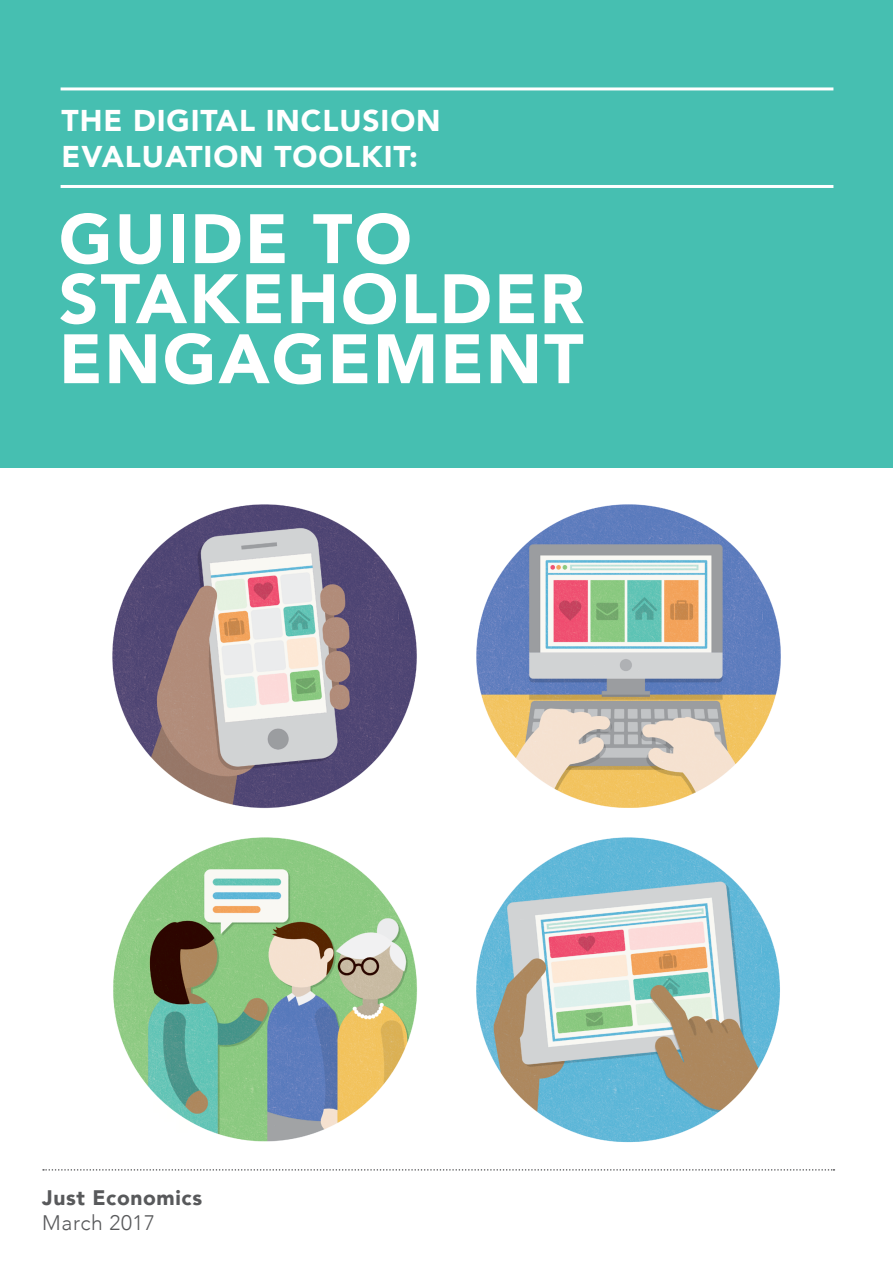
<style>
.page{position:relative;width:893px;height:1263px;background:#fff}
.page>*{position:absolute;margin:0;border:0;box-sizing:border-box;transform-origin:0 0}
.t1{font:900 69px/60px "Avenir";letter-spacing:.03em;color:#fff}
.t2{font:900 30px/36px "Avenir";letter-spacing:.03em;color:#fff}
.H1_-_Avenir{font:900 21px/25.5px "Avenir";letter-spacing:.03em;color:#58595b}
.s1{font-weight:300}
</style>
<div class="page">
<div style="left:0;top:0;width:893px;height:468px;background:#46bfb1"></div>
<hr style="left:61px;top:87px;width:772px;height:3px;background:#fff">
<hr style="left:61px;top:185px;width:772px;height:3px;background:#fff">
<svg style="left:43px;top:1169px;width:791px;height:1px"></svg>
<img style="left:112px;top:504px;width:305px;height:304px">
<img style="left:476px;top:504px;width:305px;height:304px">
<img style="left:476px;top:837px;width:304px;height:306px">
<img style="left:113px;top:837px;width:304px;height:305px">
<h1 class="t2" style="left:62px;top:102px;width:381px">THE DIGITAL INCLUSION<br>EVALUATION TOOLKIT:</h1>
<h1 class="t1" style="left:59px;top:207px;width:527px">GUIDE TO<br>STAKEHOLDER<br>ENGAGEMENT</h1>
<h1 class="H1_-_Avenir" style="left:42px;top:1184px;width:161px">Just Economics<br><span class="s1">March 2017</span></h1>
</div>
